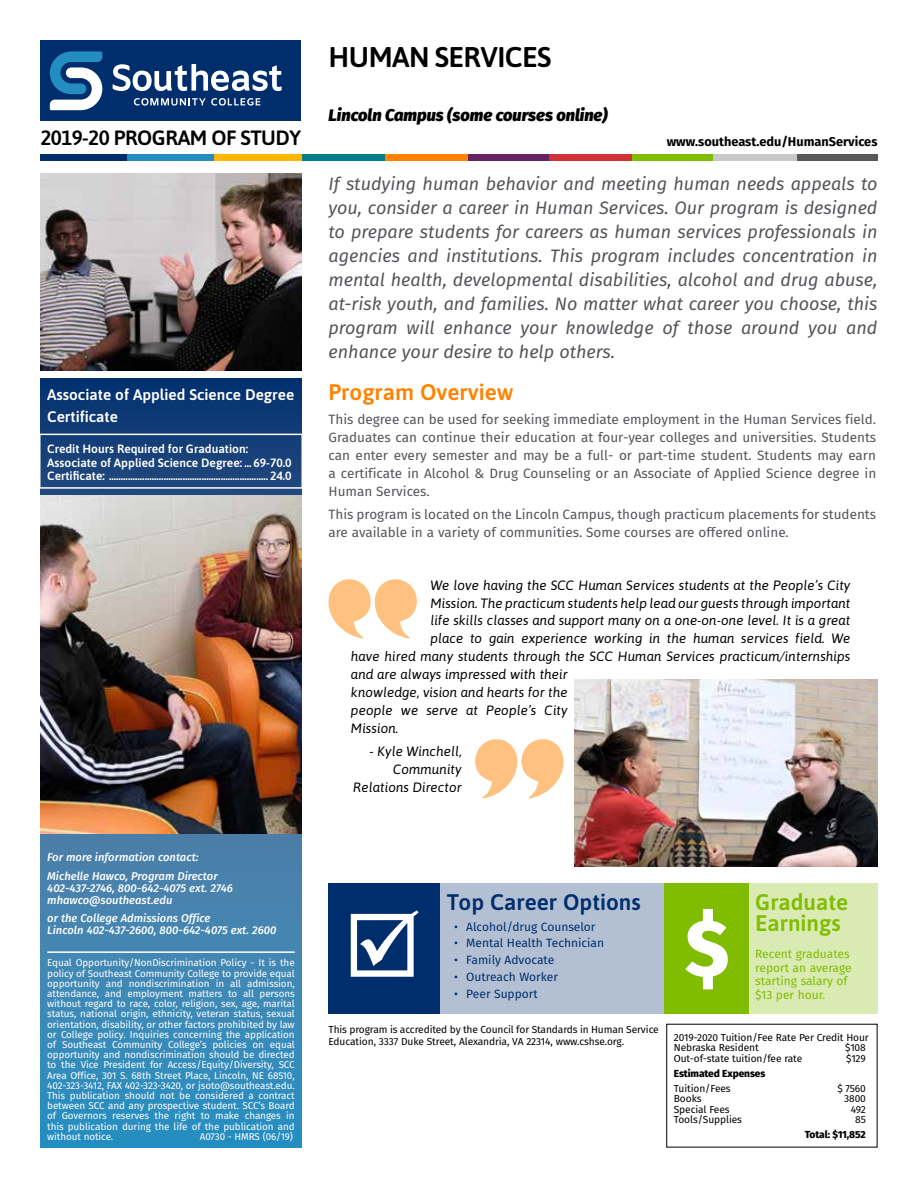
<style>
.page{position:relative;width:918px;height:1188px;background:#fff}
.page>*{position:absolute;margin:0;border:0;box-sizing:border-box;transform-origin:0 0}
.t1{font:600 28.5px "Asap";letter-spacing:-.02em;color:#000}
.t2{font:600 22.5px "Asap";color:#002e6d}
.t3{font:600 22.5px/21px "Asap";color:#80bc00}
.t4{font:600 22.5px "Asap";color:#ff8300}
.t5{font:600 20.7px "Asap";letter-spacing:-.02em;color:#000}
.t6{font:italic 18px/24px "Fira Sans";color:#54555a;text-align:justify}
.t7{font:italic 900 16.5px "Fira Sans";color:#000}
.t8{font:600 15.3px/22.4px "Asap";color:#fff}
.t9{font:13.5px/18px "Fira Sans";color:#54555a;text-align:justify}
.t10{font:italic 13.5px/18px "Asap";color:#000;text-align:right}
.t11{font:700 12.75px "Fira Sans";color:#000}
.t12{font:600 12px/13.5px "Asap";color:#fff}
.t13{font:12px "Fira Sans";color:#002e6d}
.t14{font:12px/13.5px "Fira Sans";color:#80bc00}
.t15{font:italic 500 11.25px/12px "Fira Sans";color:#fff}
.t16{font:10.2px/10.5px "Fira Sans";letter-spacing:-.01em;color:#000}
.t17{font:800 10.2px "Fira Sans";letter-spacing:-.01em;color:#000}
.t18{font:9.9px/10.2px "Fira Sans";letter-spacing:-.01em;color:#fff;text-align:justify}
</style>
<div class="page">
<div style="left:40px;top:154px;width:87px;height:6px;background:#002e6d"></div>
<div style="left:127px;top:154px;width:87px;height:6px;background:#238dc1"></div>
<div style="left:214px;top:154px;width:88px;height:6px;background:#ffb600"></div>
<div style="left:383px;top:154px;width:85px;height:6px;background:#ff8300"></div>
<div style="left:548px;top:154px;width:84px;height:6px;background:#cf3339"></div>
<div style="left:712px;top:154px;width:85px;height:6px;background:#c7c8ca"></div>
<div style="left:302px;top:154px;width:82px;height:6px;background:#007e8b"></div>
<div style="left:468px;top:154px;width:81px;height:6px;background:#652565"></div>
<div style="left:632px;top:154px;width:81px;height:6px;background:#80bc00"></div>
<div style="left:797px;top:154px;width:81px;height:6px;background:#58595b"></div>
<img style="left:40px;top:173px;width:262px;height:197px">
<svg style="left:40px;top:378px;width:262px;height:770px;background:#347aaa"></svg>
<div style="left:40px;top:40px;width:262px;height:81px;background:#002e6d"></div>
<hr style="left:47px;top:951px;width:248px;height:2px;background:#fff">
<svg style="left:49px;top:51px;width:54px;height:59px"></svg>
<svg style="left:134px;top:98px;width:126px;height:8px"></svg>
<svg style="left:113px;top:64px;width:169px;height:27px"></svg>
<div style="left:328px;top:883px;width:113px;height:131px;background:#002e6d"></div>
<div style="left:441px;top:883px;width:223px;height:131px;background:#b3c0d3"></div>
<div style="left:664px;top:883px;width:85px;height:131px;background:#80bc00"></div>
<div style="left:749px;top:883px;width:129px;height:131px;background:#d9ebb3"></div>
<svg style="left:351px;top:910px;width:68px;height:67px"></svg>
<svg style="left:685px;top:909px;width:43px;height:80px"></svg>
<svg style="left:40px;top:433px;width:262px;height:56px;background:#264c81"></svg>
<svg style="left:475px;top:739px;width:89px;height:59px"></svg>
<svg style="left:328px;top:579px;width:89px;height:59px"></svg>
<img style="left:40px;top:495px;width:262px;height:339px">
<img style="left:574px;top:679px;width:304px;height:187px">
<h3 class="t5" style="left:40px;top:123px;width:262px">2019-20 PROGRAM OF STUDY</h3>
<h3 class="t8" style="left:47px;top:382px;width:249px">Associate of Applied Science Degree<br>Certificate</h3>
<p class="t12" style="left:47px;top:442px;width:246px">Credit Hours Required for Graduation:<br>Associate of Applied Science Degree: ... 69-70.0<br>Certificate: ................................................................... 24.0</p>
<p class="t15" style="left:47px;top:847px;width:172px;line-height:18.8px">For more information contact:<br>Michelle Hawco, Program Director</p>
<p class="t15" style="left:47px;top:881px;width:187px">402-437-2746, 800-642-4075 ext. 2746 mhawco@southeast.edu</p>
<p class="t15" style="left:47px;top:912px;width:231px">or the College Admissions Office<br>Lincoln 402-437-2600, 800-642-4075 ext. 2600</p>
<p class="t18" style="left:47px;top:958px;width:249px">Equal Opportunity/NonDiscrimination Policy - It is the policy of Southeast Community College to provide equal opportunity and nondiscrimination in all admission, attendance, and employment matters to all persons without regard to race, color, religion, sex, age, marital status, national origin, ethnicity, veteran status, sexual orientation, disability, or other factors prohibited by law or College policy. Inquiries concerning the application of Southeast Community College’s policies on equal opportunity and nondiscrimination should be directed to the Vice President for Access/Equity/Diversity, SCC Area Office, 301 S. 68th Street Place, Lincoln, NE 68510, 402-323-3412, FAX 402-323-3420, or jsoto@southeast.edu.<br>This publication should not be considered a contract between SCC and any prospective student. SCC’s Board of Governors reserves the right to make changes in this publication during the life of the publication and without notice.</p>
<p class="t18" style="left:200px;top:1131px;width:95px">A0730 - HMRS (06/19)</p>
<h1 class="t1" style="left:329px;top:37px;width:224px">HUMAN SERVICES</h1>
<h3 class="t7" style="left:328px;top:101px;width:281px">Lincoln Campus (some courses online)</h3>
<p class="t11" style="left:667px;top:131px;width:212px">www.southeast.edu/HumanServices</p>
<p class="t6" style="left:328px;top:172px;width:551px">If studying human behavior and meeting human needs appeals to you, consider a career in Human Services. Our program is designed to prepare students for careers as human services professionals in agencies and institutions. This program includes concentration in mental health, developmental disabilities, alcohol and drug abuse, at-risk youth, and families. No matter what career you choose, this program will enhance your knowledge of those around you and enhance your desire to help others.</p>
<h2 class="t4" style="left:328px;top:376px;width:187px">Program Overview</h2>
<p class="t9" style="left:328px;top:410px;width:549px">This degree can be used for seeking immediate employment in the Human Services field.<br>Graduates can continue their education at four-year colleges and universities. Students can enter every semester and may be a full- or part-time student. Students may earn a certificate in Alcohol &amp; Drug Counseling or an Associate of Applied Science degree in Human Services.</p>
<h3 class="t9" style="left:328px;top:505px;width:549px">This program is located on the Lincoln Campus, though practicum placements for students are available in a variety of communities. Some courses are offered online.</h3>
<h3 class="t10" style="left:430px;top:575px;width:422px">We love having the SCC Human Services students at the People’s City</h3>
<h3 class="t10" style="left:430px;top:593px;width:422px">Mission. The practicum students help lead our guests through important</h3>
<h3 class="t10" style="left:430px;top:611px;width:422px">life skills classes and support many on a one-on-one level. It is a great</h3>
<h3 class="t10" style="left:430px;top:629px;width:422px">place to gain experience working in the human services field. We</h3>
<h3 class="t10" style="left:351px;top:647px;width:501px">have hired many students through the SCC Human Services practicum/internships</h3>
<h3 class="t10" style="left:351px;top:665px;width:218px">and are always impressed with their</h3>
<h3 class="t10" style="left:351px;top:683px;width:218px">knowledge, vision and hearts for the</h3>
<h3 class="t10" style="left:351px;top:701px;width:218px">people we serve at People’s City</h3>
<h3 class="t10" style="left:351px;top:719px;width:49px">Mission.</h3>
<h3 class="t10" style="left:353px;top:742px;width:110px">- Kyle Winchell,<br>Community<br>Relations Director</h3>
<h2 class="t2" style="left:447px;top:887px;width:195px">Top Career Options</h2>
<p class="t13" style="left:454px;top:917px;width:143px">• Alcohol/drug Counselor</p>
<p class="t13" style="left:454px;top:934px;width:151px">• Mental Health Technician</p>
<p class="t13" style="left:454px;top:951px;width:101px">• Family Advocate</p>
<p class="t13" style="left:454px;top:968px;width:105px">• Outreach Worker</p>
<p class="t13" style="left:454px;top:984px;width:85px">• Peer Support</p>
<p class="t16" style="left:328px;top:1024px;width:332px;line-height:12px">This program is accredited by the Council for Standards in Human Service<br>Education, 3337 Duke Street, Alexandria, VA 22314, www.cshse.org.</p>
<h2 class="t3" style="left:755px;top:891px;width:94px">Graduate<br>Earnings</h2>
<p class="t14" style="left:755px;top:947px;width:98px">Recent graduates report an average starting salary of $13 per hour.</p>
<p class="t16" style="left:674px;top:1032px;width:197px">2019-2020 Tuition/Fee Rate Per Credit Hour<br>Nebraska Resident</p>
<p class="t16" style="left:845px;top:1042px;width:22px">$108</p>
<p class="t16" style="left:674px;top:1053px;width:130px">Out-of-state tuition/fee rate</p>
<p class="t16" style="left:846px;top:1053px;width:21px">$129</p>
<p class="t17" style="left:674px;top:1064px;width:93px">Estimated Expenses</p>
<p class="t16" style="left:674px;top:1082px;width:58px">Tuition/Fees</p>
<p class="t16" style="left:837px;top:1082px;width:30px">$ 7560</p>
<p class="t16" style="left:674px;top:1093px;width:29px">Books</p>
<p class="t16" style="left:844px;top:1093px;width:23px">3800</p>
<p class="t16" style="left:674px;top:1103px;width:57px">Special Fees</p>
<p class="t16" style="left:851px;top:1103px;width:17px">492</p>
<p class="t16" style="left:674px;top:1114px;width:70px">Tools/Supplies</p>
<p class="t16" style="left:855px;top:1114px;width:12px">85</p>
<p class="t17" style="left:805px;top:1125px;width:63px">Total: $11,852</p>
</div>
